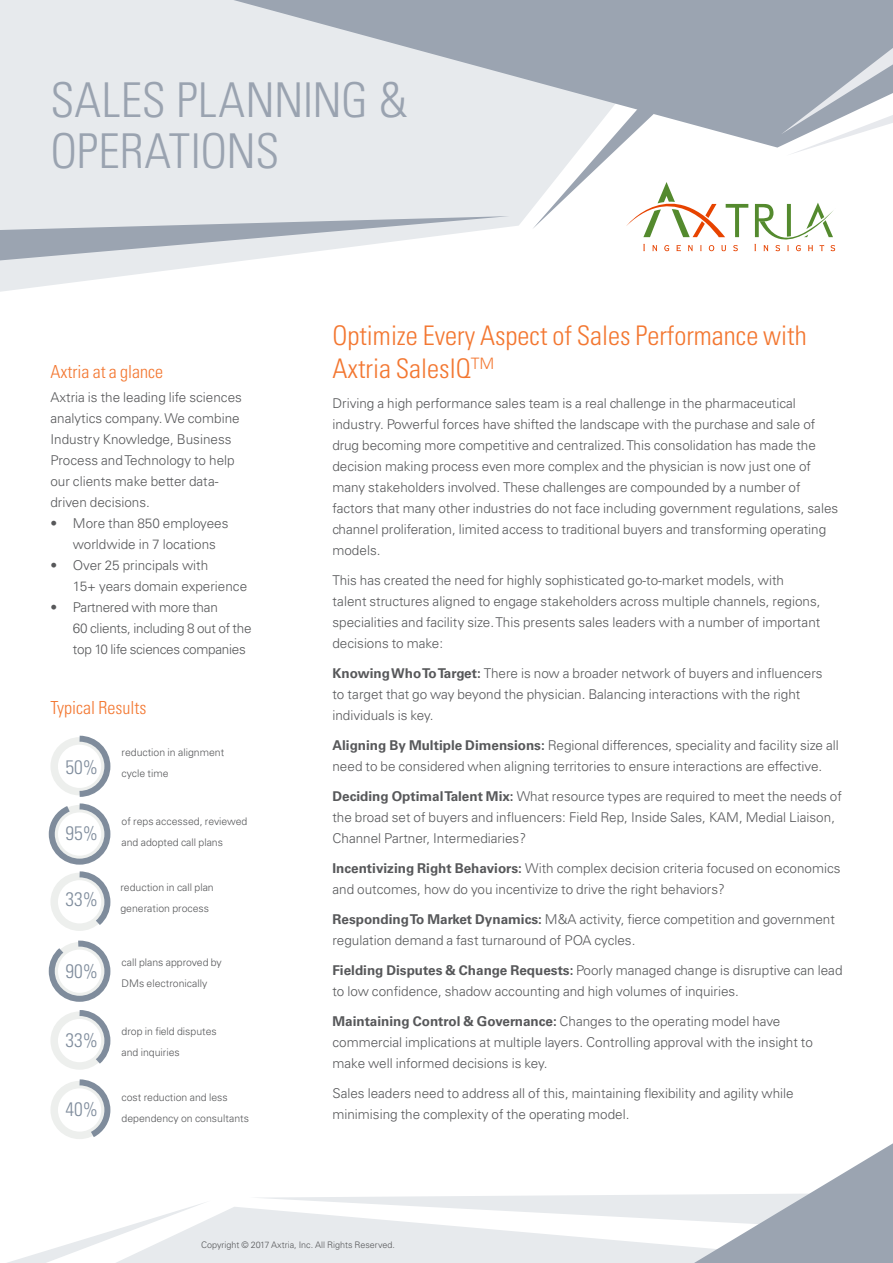
<style>
.page{position:relative;width:893px;height:1263px;background:#fff}
.page>*{position:absolute;margin:0;border:0;box-sizing:border-box;transform-origin:0 0}
.Headers_14pt{font:300 condensed 48px/51px "Univers LT Std";color:#9aa3b0}
.Head3{font:300 condensed 27px/33px "Univers LT Std";color:#f37731}
.Bodycopy_9_5pt{font:300 condensed 19.5px "Univers LT Std";color:#7f8c9c}
.Head4{font:300 condensed 18px "Univers LT Std";color:#f37731}
.Bodycopy_9_5pt-2{font:300 13.5px/21px "Univers LT Std";color:#57585a}
.Bodycopy_9_5pt-3{font:300 13.5px/21px "Univers LT Std";letter-spacing:-.02em;color:#57585a}
.Bodycopy_9_5pt-4{font:300 10.5px/21px "Univers LT Std";color:#57585a}
.Legal_6pt{font:300 9px "Univers LT Std";color:#57585a}
.s1{font-weight:700}
</style>
<div class="page">
<svg style="left:0;top:0;width:697px;height:292px;fill:#e7eaed"></svg>
<svg style="left:233px;top:0;width:660px;height:148px;background:#cbd0d7"></svg>
<svg style="left:0;top:216px;width:509px;height:44px"></svg>
<svg style="left:781px;top:48px;width:112px;height:106px"></svg>
<svg style="left:532px;top:0;width:242px;height:229px;fill:#9ba4b1"></svg>
<svg style="left:643px;top:244px;width:2px;height:7px"></svg>
<svg style="left:652px;top:245px;width:5px;height:6px"></svg>
<svg style="left:664px;top:245px;width:5px;height:6px"></svg>
<svg style="left:676px;top:245px;width:5px;height:6px"></svg>
<svg style="left:688px;top:245px;width:5px;height:6px"></svg>
<svg style="left:700px;top:245px;width:2px;height:6px"></svg>
<svg style="left:709px;top:245px;width:5px;height:6px"></svg>
<svg style="left:721px;top:245px;width:5px;height:6px"></svg>
<svg style="left:733px;top:245px;width:5px;height:6px"></svg>
<svg style="left:754px;top:203px;width:82px;height:49px"></svg>
<svg style="left:626px;top:180px;width:122px;height:57px"></svg>
<svg style="left:48px;top:735px;width:63px;height:196px"></svg>
<svg style="left:7px;top:1079px;width:886px;height:184px"></svg>
<svg style="left:48px;top:940px;width:63px;height:130px"></svg>
<p class="Headers_14pt" style="left:50px;top:75px;width:359px">SALES PLANNING &amp;<br>OPERATIONS</p>
<p class="Head4" style="left:50px;top:361px;width:114px">Axtria at a glance</p>
<p class="Bodycopy_9_5pt-2" style="left:50px;top:387px;width:193px">Axtria is the leading life sciences analytics company. We combine<br>Industry Knowledge, Business<br>Process and Technology to help our clients make better data&shy;driven decisions.</p>
<p class="Bodycopy_9_5pt-2" style="left:73px;top:513px;width:157px;text-indent:-22px">• More than 850 employees worldwide in 7 locations</p>
<p class="Bodycopy_9_5pt-2" style="left:73px;top:555px;width:176px;text-indent:-22px">• Over 25 principals with<br>15+ years domain experience</p>
<p class="Bodycopy_9_5pt-3" style="left:73px;top:597px;width:180px;text-indent:-22px">• Partnered with more than<br>60 clients, including 8 out of the top 10 life sciences companies</p>
<p class="Head4" style="left:50px;top:697px;width:97px">Typical Results</p>
<p class="Bodycopy_9_5pt" style="left:66px;top:755px;width:34px">50%</p>
<p class="Bodycopy_9_5pt" style="left:66px;top:821px;width:34px">95%</p>
<p class="Bodycopy_9_5pt" style="left:66px;top:887px;width:34px">33%</p>
<p class="Bodycopy_9_5pt" style="left:66px;top:959px;width:34px">90%</p>
<p class="Bodycopy_9_5pt" style="left:66px;top:1028px;width:34px">33%</p>
<p class="Bodycopy_9_5pt" style="left:66px;top:1097px;width:34px">40%</p>
<p class="Bodycopy_9_5pt-4" style="left:122px;top:742px;width:104px">reduction in alignment cycle time</p>
<p class="Bodycopy_9_5pt-4" style="left:122px;top:811px;width:127px">of reps accessed, reviewed and adopted call plans</p>
<p class="Bodycopy_9_5pt-4" style="left:120px;top:877px;width:95px">reduction in call plan generation process</p>
<p class="Bodycopy_9_5pt-4" style="left:122px;top:952px;width:102px">call plans approved by<br>DMs electronically</p>
<p class="Bodycopy_9_5pt-4" style="left:122px;top:1021px;width:97px">drop in field disputes and inquiries</p>
<p class="Bodycopy_9_5pt-4" style="left:122px;top:1087px;width:129px">cost reduction and less dependency on consultants</p>
<p class="Head3" style="left:332px;top:319px;width:476px">Optimize Every Aspect of Sales Performance with<br>Axtria SalesIQ<sup>TM</sup></p>
<p class="Bodycopy_9_5pt-2" style="left:332px;top:393px;width:507px">Driving a high performance sales team is a real challenge in the pharmaceutical industry. Powerful forces have shifted the landscape with the purchase and sale of drug becoming more competitive and centralized. This consolidation has made the decision making process even more complex and the physician is now just one of many stakeholders involved. These challenges are compounded by a number of factors that many other industries do not face including government regulations, sales channel proliferation, limited access to traditional buyers and transforming operating models.</p>
<p class="Bodycopy_9_5pt-2" style="left:332px;top:570px;width:490px">This has created the need for highly sophisticated go-to-market models, with talent structures aligned to engage stakeholders across multiple channels, regions, specialities and facility size. This presents sales leaders with a number of important decisions to make:</p>
<p class="Bodycopy_9_5pt-2" style="left:332px;top:663px;width:492px"><span class="s1">Knowing Who To Target:</span> There is now a broader network of buyers and influencers to target that go way beyond the physician. Balancing interactions with the right individuals is key.</p>
<p class="Bodycopy_9_5pt-2" style="left:332px;top:735px;width:508px"><span class="s1">Aligning By Multiple Dimensions:</span> Regional differences, speciality and facility size all need to be considered when aligning territories to ensure interactions are effective.</p>
<p class="Bodycopy_9_5pt-2" style="left:332px;top:786px;width:511px"><span class="s1">Deciding Optimal Talent Mix:</span> What resource types are required to meet the needs of the broad set of buyers and influencers: Field Rep, Inside Sales, KAM, Medial Liaison,<br>Channel Partner, Intermediaries?</p>
<p class="Bodycopy_9_5pt-2" style="left:332px;top:858px;width:510px"><span class="s1">Incentivizing Right Behaviors:</span> With complex decision criteria focused on economics and outcomes, how do you incentivize to drive the right behaviors?</p>
<p class="Bodycopy_9_5pt-2" style="left:332px;top:909px;width:504px"><span class="s1">Responding To Market Dynamics:</span> M&amp;A activity, fierce competition and government regulation demand a fast turnaround of POA cycles.</p>
<p class="Bodycopy_9_5pt-2" style="left:332px;top:960px;width:512px"><span class="s1">Fielding Disputes &amp; Change Requests:</span> Poorly managed change is disruptive can lead to low confidence, shadow accounting and high volumes of inquiries.</p>
<p class="Bodycopy_9_5pt-2" style="left:332px;top:1011px;width:482px"><span class="s1">Maintaining Control &amp; Governance:</span> Changes to the operating model have commercial implications at multiple layers. Controlling approval with the insight to make well informed decisions is key.</p>
<p class="Bodycopy_9_5pt-2" style="left:332px;top:1083px;width:463px">Sales leaders need to address all of this, maintaining flexibility and agility while minimising the complexity of the operating model.</p>
<p class="Legal_6pt" style="left:201px;top:1239px;width:195px">Copyright © 2017 Axtria, Inc. All Rights Reserved.</p>
</div>
